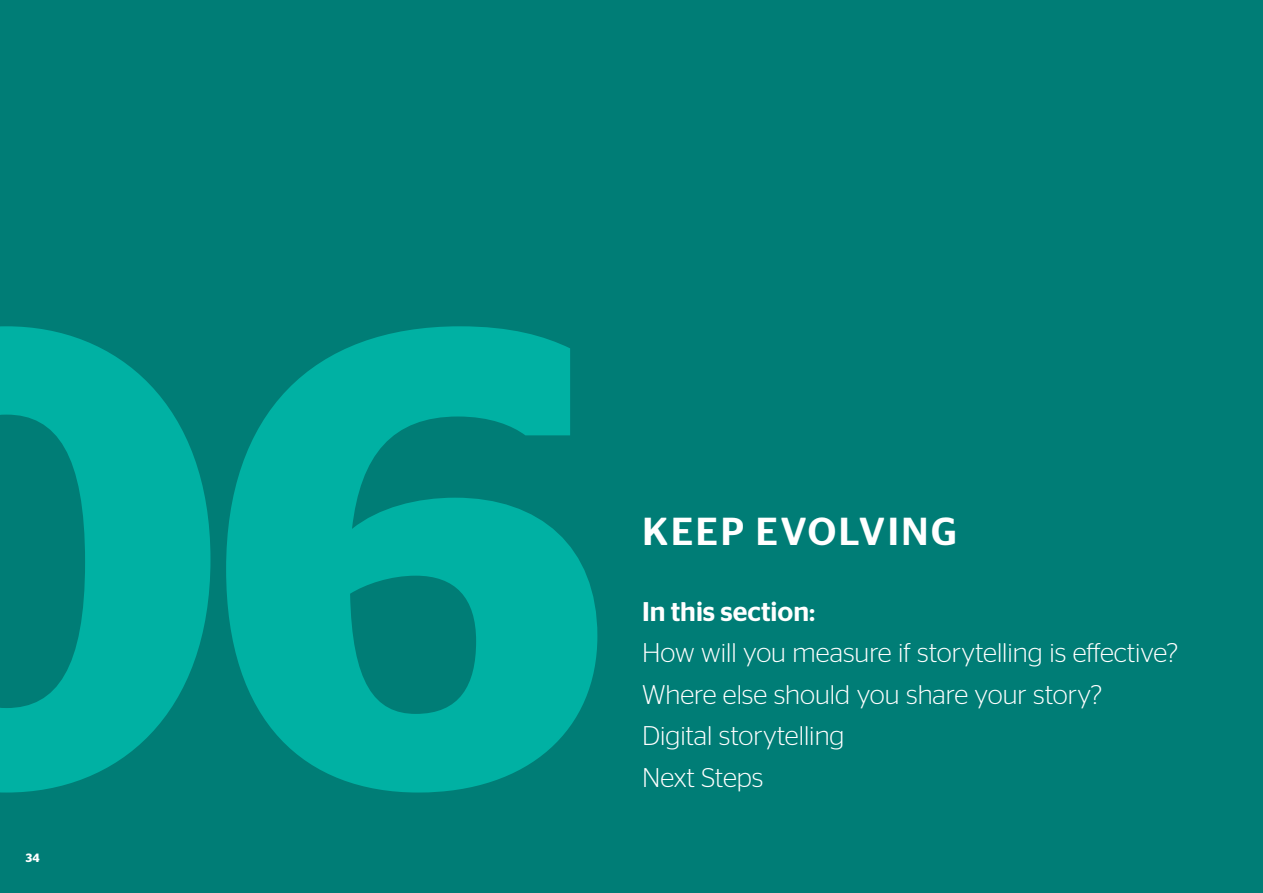
<style>
.page{position:relative;width:1263px;height:893px;background:#007d76}
.page>*{position:absolute;margin:0;border:0;box-sizing:border-box;transform-origin:0 0}
.t1{font:600 649.2px "Stag Sans";color:#00b1a3}
.t2{font:500 39px "Stag Sans";letter-spacing:.07em;color:#fff}
.t3{font:300 27px/41.5px "Stag Sans";color:#fff}
.t4{font:500 27px "Stag Sans";color:#fff}
.t5{font:600 12px "Stag Sans";color:#fff}
</style>
<div class="page">
<h1 class="t1" style="left:-215px;top:185px;width:829px">06</h1>
<p class="t5" style="left:26px;top:851px;width:15px">34</p>
<h2 class="t2" style="left:642px;top:509px;width:316px">KEEP EVOLVING</h2>
<p class="t4" style="left:642px;top:596px;width:175px">In this section:</p>
<p class="t3" style="left:642px;top:632px;width:538px">How will you measure if storytelling is effective?<br>Where else should you share your story?<br>Digital storytelling<br>Next Steps</p>
</div>
